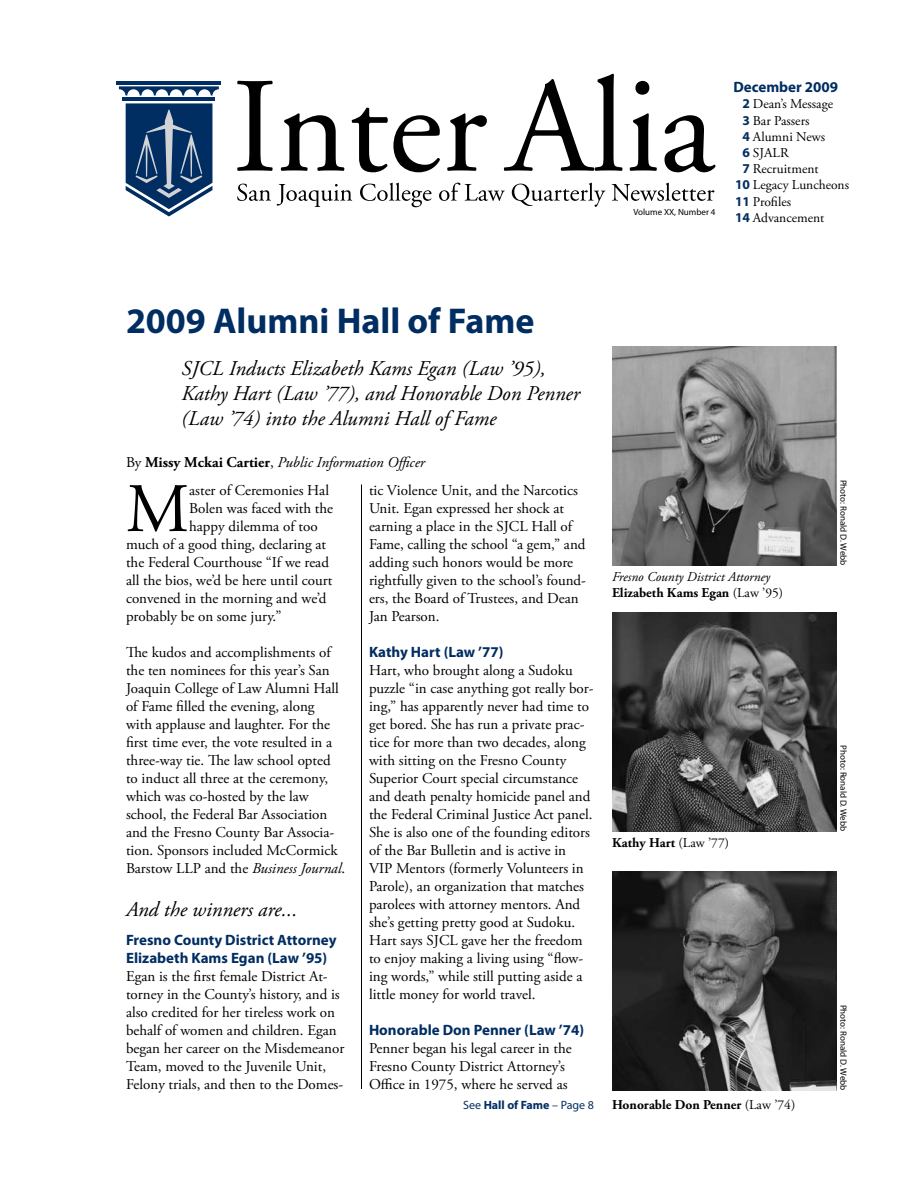
<style>
.page{position:relative;width:918px;height:1188px;background:#fff}
.page>*{position:absolute;margin:0;border:0;box-sizing:border-box;transform-origin:0 0}
.t1{font:69.3px "Adobe Garamond Pro";color:#000}
.t2{font:700 36px "Myriad Pro";color:#002d62}
.t3{font:italic 21px/25.2px "Adobe Garamond Pro";color:#000}
.t4{font:15px/18px "Adobe Garamond Pro";letter-spacing:-.01em;color:#000}
.t5{font:700 15px/18px "Myriad Pro";color:#002d62}
.t6{font:italic 15px "Adobe Garamond Pro";color:#000}
.t7{font:13.5px "Adobe Garamond Pro";letter-spacing:-.005em;color:#000}
.t8{font:italic 13.5px/16.5px "Adobe Garamond Pro";color:#000}
.t9{font:700 13.5px "Adobe Garamond Pro";color:#000}
.t10{font:700 12px "Myriad Pro";color:#002d62}
.t11{font:9px "Myriad Pro";color:#000}
.s1{font-family:"Myriad Pro";font-weight:700;color:#002d62}
.s2{font-style:normal}
.s3{font-weight:700;font-style:normal}
.s4{font-style:italic}
.s5{font-weight:400}
</style>
<div class="page">
<svg style="left:237px;top:81px;width:36px;height:90px"></svg>
<svg style="left:280px;top:113px;width:65px;height:58px"></svg>
<svg style="left:352px;top:108px;width:88px;height:64px"></svg>
<svg style="left:447px;top:113px;width:40px;height:58px"></svg>
<svg style="left:504px;top:74px;width:119px;height:97px"></svg>
<svg style="left:629px;top:81px;width:28px;height:90px"></svg>
<svg style="left:665px;top:115px;width:50px;height:57px"></svg>
<svg style="left:237px;top:184px;width:34px;height:17px"></svg>
<svg style="left:277px;top:184px;width:75px;height:23px"></svg>
<svg style="left:360px;top:183px;width:71px;height:24px"></svg>
<svg style="left:439px;top:183px;width:66px;height:18px"></svg>
<svg style="left:512px;top:183px;width:94px;height:24px"></svg>
<svg style="left:612px;top:183px;width:102px;height:18px"></svg>
<hr style="left:123px;top:97px;width:92px;height:4px;background:#002d62">
<svg style="left:119px;top:86px;width:100px;height:9px"></svg>
<hr style="left:117px;top:81px;width:104px;height:4px;background:#002d62">
<svg style="left:126px;top:103px;width:86px;height:113px;background:#3d5e85"></svg>
<hr style="left:361px;top:484px;width:1px;height:605px;background:#000">
<img style="left:612px;top:346px;width:225px;height:220px">
<img style="left:612px;top:612px;width:225px;height:219px">
<img style="left:612px;top:871px;width:225px;height:219px">
<p class="t11" style="left:633px;top:206px;width:84px">Volume XX, Number 4</p>
<p class="t5" style="left:734px;top:78px;width:106px">December 2009</p>
<p class="t7" style="left:743px;top:96px;width:92px"><span class="s1">2</span> Dean’s Message</p>
<p class="t7" style="left:743px;top:112px;width:69px"><span class="s1">3</span> Bar Passers</p>
<p class="t7" style="left:743px;top:128px;width:84px"><span class="s1">4</span> Alumni News</p>
<p class="t7" style="left:743px;top:145px;width:48px"><span class="s1">6</span> SJALR</p>
<p class="t7" style="left:743px;top:161px;width:78px"><span class="s1">7</span> Recruitment</p>
<p class="t7" style="left:735px;top:177px;width:116px"><span class="s1">10</span> Legacy Luncheons</p>
<p class="t7" style="left:735px;top:193px;width:58px"><span class="s1">11</span> Profiles</p>
<p class="t7" style="left:735px;top:209px;width:91px"><span class="s1">14</span> Advancement</p>
<h2 class="t2" style="left:126px;top:297px;width:410px">2009 Alumni Hall of Fame</h2>
<h3 class="t3" style="left:182px;top:356px;width:400px">SJCL Inducts Elizabeth Kams Egan (Law ’95),<br>Kathy Hart (Law ’77), and Honorable Don Penner (Law ’74) into the Alumni Hall of Fame</h3>
<p class="t6" style="left:126px;top:453px;width:301px"><span class="s2">By</span> <span class="s3">Missy Mckai Cartier</span><span class="s2">,</span> Public Information Officer</p>
<h1 class="t1" style="left:126px;top:467px;width:65px">M</h1>
<p class="t4" style="left:189px;top:482px;width:141px">aster of Ceremonies Hal</p>
<p class="t4" style="left:189px;top:500px;width:146px">Bolen was faced with the</p>
<p class="t4" style="left:189px;top:518px;width:130px">happy dilemma of too</p>
<p class="t4" style="left:126px;top:536px;width:202px">much of a good thing, declaring at</p>
<p class="t4" style="left:126px;top:554px;width:205px">the Federal Courthouse “If we read</p>
<p class="t4" style="left:126px;top:572px;width:208px">all the bios, we’d be here until court</p>
<p class="t4" style="left:126px;top:590px;width:202px">convened in the morning and we’d</p>
<p class="t4" style="left:126px;top:608px;width:157px">probably be on some jury.”</p>
<p class="t4" style="left:126px;top:644px;width:221px">The kudos and accomplishments of the ten nominees for this year’s San Joaquin College of Law Alumni Hall of Fame filled the evening, along<br>with applause and laughter. For the first time ever, the vote resulted in a three-way tie. The law school opted to induct all three at the ceremony, which was co-hosted by the law school, the Federal Bar Association and the Fresno County Bar Associa&shy;tion. Sponsors included McCormick Barstow LLP and the <span class="s4">Business Journal</span>.</p>
<h3 class="t3" style="left:126px;top:898px;width:173px">And the winners are...</h3>
<p class="t5" style="left:126px;top:930px;width:212px">Fresno County District Attorney<br>Elizabeth Kams Egan (Law ’95)</p>
<p class="t4" style="left:126px;top:968px;width:220px">Egan is the first female District At&shy;torney in the County’s history, and is also credited for her tireless work on behalf of women and children. Egan began her career on the Misdemeanor Team, moved to the Juvenile Unit, Felony trials, and then to the Domes-</p>
<p class="t4" style="left:369px;top:482px;width:219px">tic Violence Unit, and the Narcotics<br>Unit. Egan expressed her shock at earning a place in the SJCL Hall of<br>Fame, calling the school “a gem,” and adding such honors would be more rightfully given to the school’s found&shy;ers, the Board of Trustees, and Dean<br>Jan Pearson.</p>
<p class="t5" style="left:369px;top:642px;width:136px">Kathy Hart (Law ’77)</p>
<p class="t4" style="left:369px;top:662px;width:226px">Hart, who brought along a Sudoku puzzle “in case anything got really bor&shy;ing,” has apparently never had time to get bored. She has run a private prac&shy;tice for more than two decades, along with sitting on the Fresno County Superior Court special circumstance and death penalty homicide panel and the Federal Criminal Justice Act panel.<br>She is also one of the founding editors of the Bar Bulletin and is active in<br>VIP Mentors (formerly Volunteers in Parole), an organization that matches parolees with attorney mentors. And she’s getting pretty good at Sudoku.<br>Hart says SJCL gave her the freedom to enjoy making a living using “flow&shy;ing words,” while still putting aside a little money for world travel.</p>
<p class="t5" style="left:369px;top:1020px;width:217px">Honorable Don Penner (Law ’74)</p>
<p class="t4" style="left:369px;top:1040px;width:204px">Penner began his legal career in the<br>Fresno County District Attorney’s<br>Office in 1975, where he served as</p>
<p class="t10" style="left:463px;top:1097px;width:132px"><span class="s5">See</span> Hall of Fame <span class="s5">– Page 8</span></p>
<p class="t8" style="left:612px;top:568px;width:173px">Fresno County District Attorney<br><span class="s3">Elizabeth Kams Egan</span> <span class="s2">(Law ’95)</span></p>
<p class="t9" style="left:612px;top:834px;width:119px">Kathy Hart <span class="s5">(Law ’77)</span></p>
<p class="t9" style="left:612px;top:1097px;width:185px">Honorable Don Penner <span class="s5">(Law ’74)</span></p>
<p class="t11" style="left:849px;top:480px;width:87px;rotate:90deg">Photo: Ronald D. Webb</p>
<p class="t11" style="left:849px;top:745px;width:87px;rotate:90deg">Photo: Ronald D. Webb</p>
<p class="t11" style="left:849px;top:1005px;width:87px;rotate:90deg">Photo: Ronald D. Webb</p>
</div>
